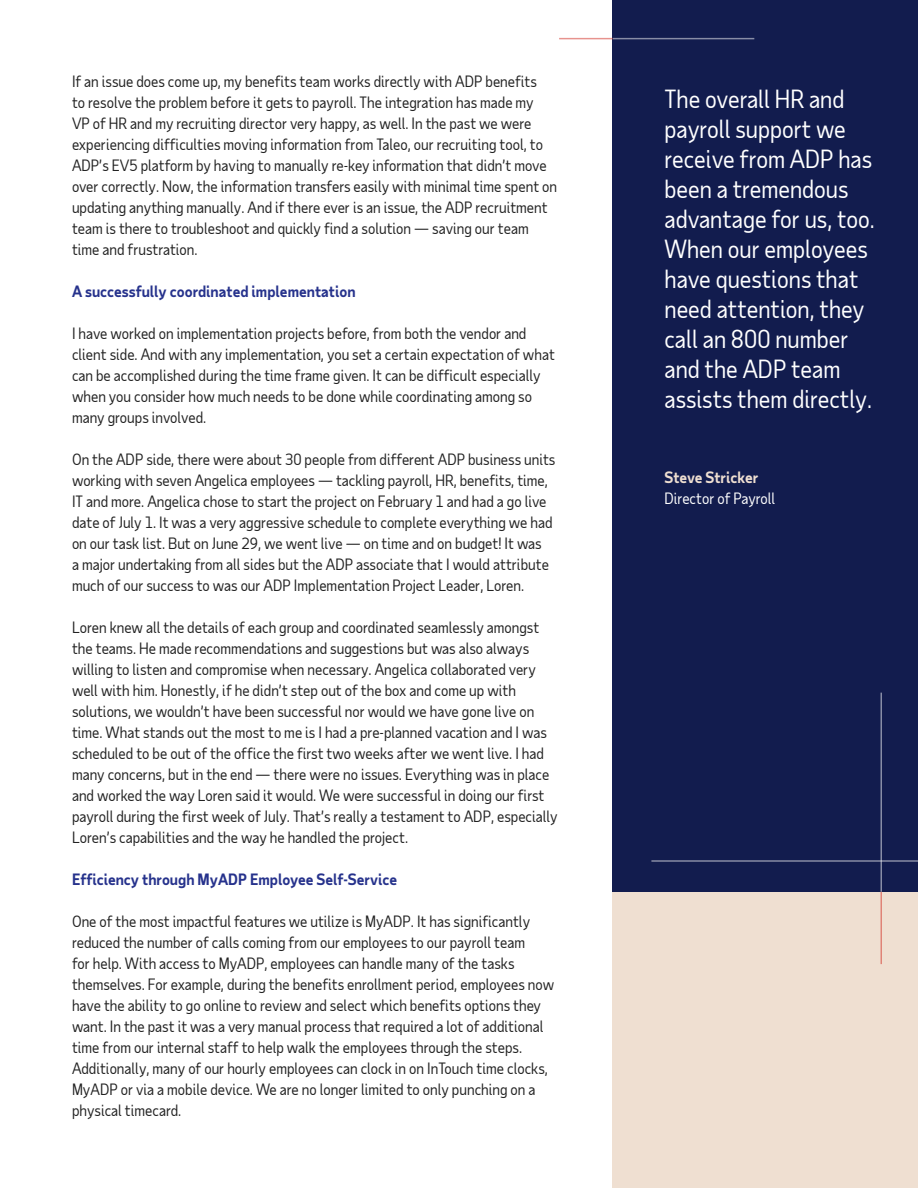
<style>
.page{position:relative;width:918px;height:1188px;background:#fff}
.page>*{position:absolute;margin:0;border:0;box-sizing:border-box;transform-origin:0 0}
.Accent_-_quote{font:24px/30px "Taub Sans";color:#fff}
.Body{font:15px/21px "Taub Sans";color:#222}
.Second-level_heading{font:700 15px "Taub Sans";color:#26328c}
.Body-2{font:15px/21px "Taub Sans";color:#fff}
.s1{font-weight:700;color:#efdfd1}
</style>
<div class="page">
<div style="left:613px;top:870px;width:305px;height:318px;background:#efdfd1"></div>
<div style="left:613px;top:0;width:305px;height:892px;background:#121c4e"></div>
<hr style="left:559px;top:38px;width:54px;height:1px;background:#d0271d">
<hr style="left:613px;top:38px;width:141px;height:1px;background:#fff">
<hr style="left:880px;top:892px;width:2px;height:72px;background:#d0271d">
<hr style="left:880px;top:693px;width:2px;height:199px;background:#fff">
<hr style="left:651px;top:860px;width:267px;height:2px;background:#fff">
<p class="Body" style="left:72px;top:71px;width:487px">If an issue does come up, my benefits team works directly with ADP benefits<br>to resolve the problem before it gets to payroll. The integration has made my<br>VP of HR and my recruiting director very happy, as well. In the past we were experiencing difficulties moving information from Taleo, our recruiting tool, to ADP’s EV5 platform by having to manually re-key information that didn’t move over correctly. Now, the information transfers easily with minimal time spent on updating anything manually. And if there ever is an issue, the ADP recruitment team is there to troubleshoot and quickly find a solution — saving our team time and frustration.</p>
<p class="Second-level_heading" style="left:72px;top:282px;width:285px">A successfully coordinated implementation</p>
<p class="Body" style="left:72px;top:323px;width:484px">I have worked on implementation projects before, from both the vendor and client side. And with any implementation, you set a certain expectation of what can be accomplished during the time frame given. It can be difficult especially when you consider how much needs to be done while coordinating among so many groups involved.</p>
<p class="Body" style="left:72px;top:449px;width:485px">On the ADP side, there were about 30 people from different ADP business units working with seven Angelica employees — tackling payroll, HR, benefits, time, IT and more. Angelica chose to start the project on February 1 and had a go live date of July 1. It was a very aggressive schedule to complete everything we had on our task list. But on June 29, we went live — on time and on budget! It was<br>a major undertaking from all sides but the ADP associate that I would attribute much of our success to was our ADP Implementation Project Leader, Loren.</p>
<p class="Body" style="left:72px;top:617px;width:487px">Loren knew all the details of each group and coordinated seamlessly amongst the teams. He made recommendations and suggestions but was also always willing to listen and compromise when necessary. Angelica collaborated very well with him. Honestly, if he didn’t step out of the box and come up with solutions, we wouldn’t have been successful nor would we have gone live on time. What stands out the most to me is I had a pre-planned vacation and I was scheduled to be out of the office the first two weeks after we went live. I had many concerns, but in the end — there were no issues. Everything was in place and worked the way Loren said it would. We were successful in doing our first payroll during the first week of July. That’s really a testament to ADP, especially Loren’s capabilities and the way he handled the project.</p>
<p class="Second-level_heading" style="left:72px;top:870px;width:327px">Efficiency through MyADP Employee Self-Service</p>
<p class="Body" style="left:72px;top:911px;width:484px">One of the most impactful features we utilize is MyADP. It has significantly reduced the number of calls coming from our employees to our payroll team<br>for help. With access to MyADP, employees can handle many of the tasks themselves. For example, during the benefits enrollment period, employees now have the ability to go online to review and select which benefits options they want. In the past it was a very manual process that required a lot of additional time from our internal staff to help walk the employees through the steps.<br>Additionally, many of our hourly employees can clock in on InTouch time clocks, MyADP or via a mobile device. We are no longer limited to only punching on a physical timecard.</p>
<p class="Accent_-_quote" style="left:664px;top:84px;width:212px">The overall HR and payroll support we receive from ADP has been a tremendous advantage for us, too.<br>When our employees have questions that need attention, they call an 800 number and the ADP team assists them directly.</p>
<p class="Body-2" style="left:664px;top:467px;width:112px"><span class="s1">Steve Stricker<br></span>Director of Payroll</p>
</div>
